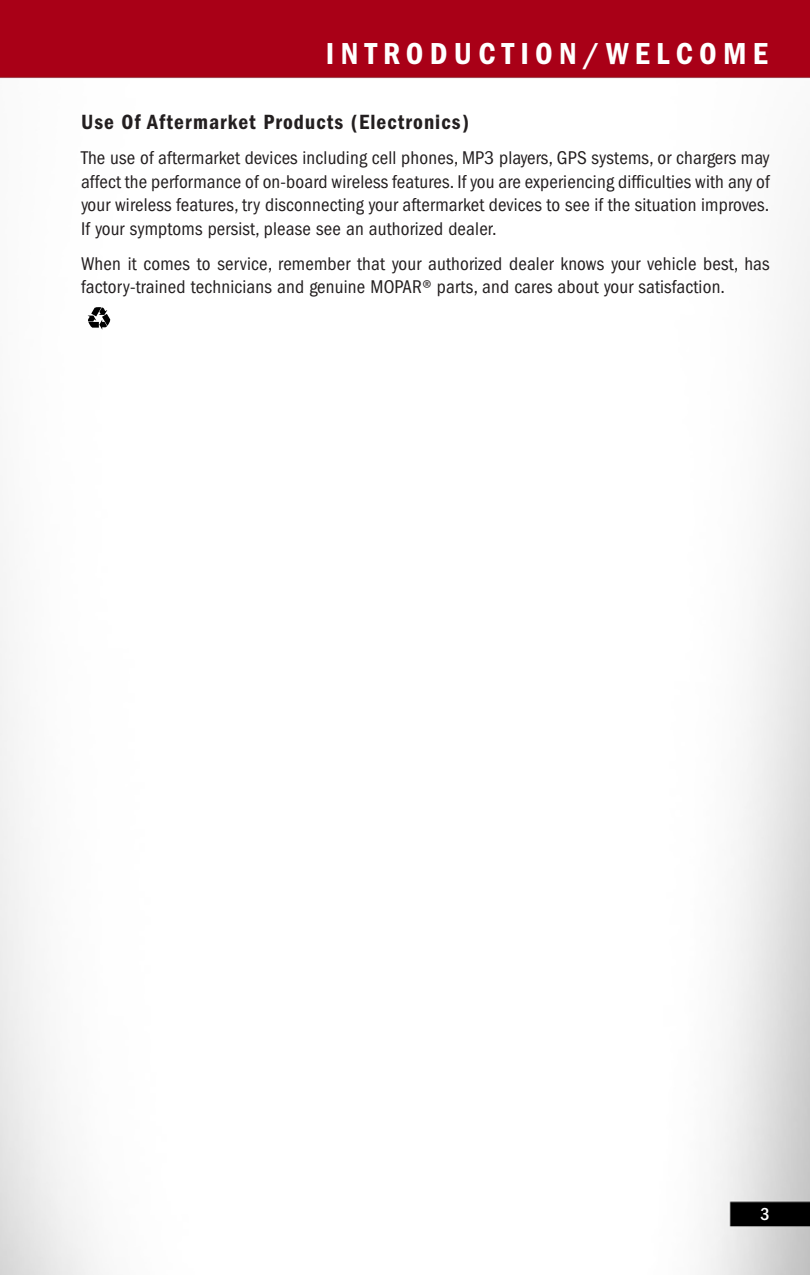
<style>
.page{position:relative;width:810px;height:1275px;background:#fff}
.page>*{position:absolute;margin:0;border:0;box-sizing:border-box;transform-origin:0 0}
.t1{font:31.5px "ITC Franklin Gothic Std Dm Cd";letter-spacing:.2em;color:#fff}
.t2{font:21.38px "ITC Franklin Gothic Std Dm Cd";letter-spacing:.05em;color:#231f20}
.t3{font:condensed 19.12px/23.6px "ITC Franklin Gothic Std";letter-spacing:.01em;color:#231f20;text-align:justify}
.t4{font:500 condensed 18px "ITC Franklin Gothic Std";color:#fff}
</style>
<div class="page">
<img style="left:0;top:0;width:810px;height:1275px">
<svg style="left:87px;top:307px;width:24px;height:23px"></svg>
<h1 class="t1" style="left:326px;top:43px;width:444px">INTRODUCTION/WELCOME</h1>
<p class="t2" style="left:81px;top:114px;width:389px">Use Of Aftermarket Products (Electronics)</p>
<p class="t3" style="left:81px;top:148px;width:690px">The use of aftermarket devices including cell phones, MP3 players, GPS systems, or chargers may affect the performance of on-board wireless features. If you are experiencing difficulties with any of your wireless features, try disconnecting your aftermarket devices to see if the situation improves.<br>If your symptoms persist, please see an authorized dealer.</p>
<p class="t3" style="left:81px;top:253px;width:690px">When it comes to service, remember that your authorized dealer knows your vehicle best, has factory-trained technicians and genuine MOPAR® parts, and cares about your satisfaction.</p>
<p class="t4" style="left:760px;top:1208px;width:11px">3</p>
</div>
